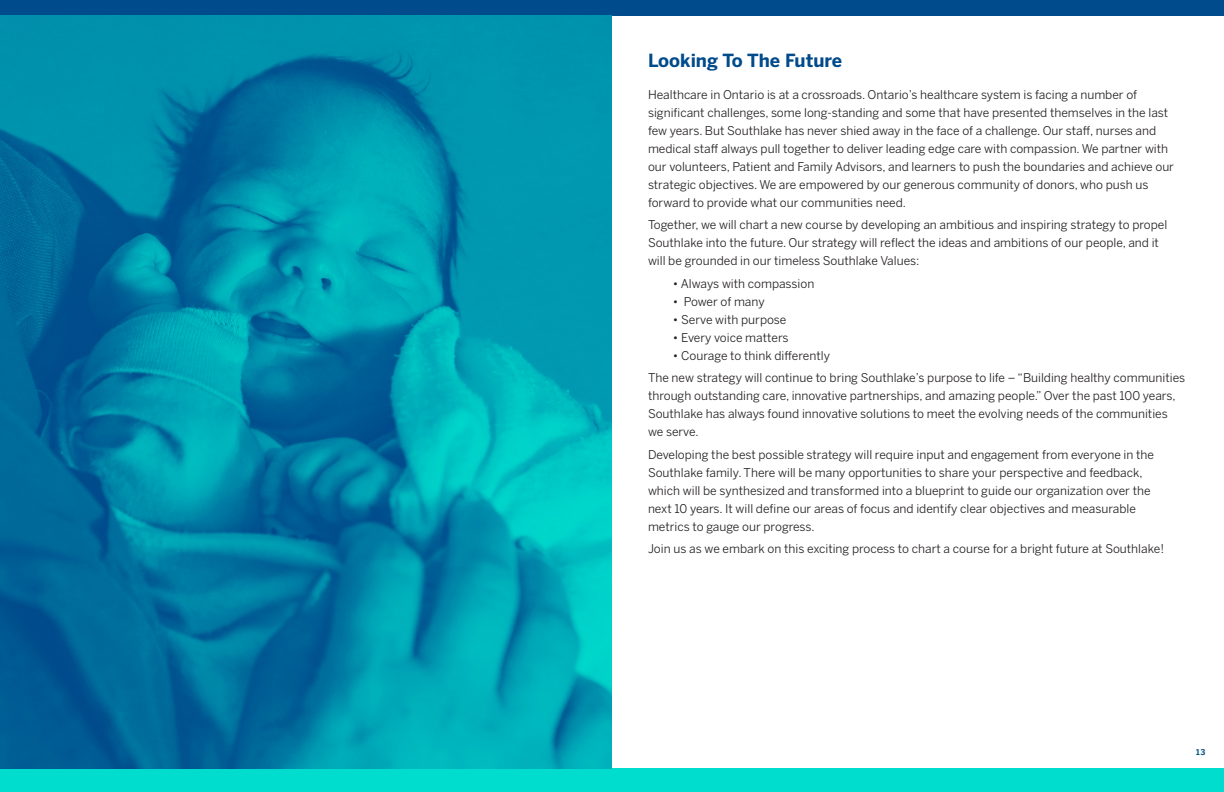
<style>
.page{position:relative;width:1224px;height:792px;background:#fff}
.page>*{position:absolute;margin:0;border:0;box-sizing:border-box;transform-origin:0 0}
.t1{font:700 18px "Benton Sans";color:#004b8b}
.t2{font:12px/18px "Benton Sans";color:#231f20}
.t3{font:700 8px "Benton Sans";color:#0b568b}
</style>
<div class="page">
<div style="left:0;top:769px;width:612px;height:23px;background:#00dccd"></div>
<div style="left:612px;top:769px;width:612px;height:23px;background:#00dccd"></div>
<div style="left:0;top:0;width:1224px;height:16px;background:#004b8b"></div>
<img style="left:0;top:16px;width:612px;height:753px">
<p class="t1" style="left:648px;top:50px;width:196px">Looking To The Future</p>
<p class="t2" style="left:648px;top:85px;width:528px">Healthcare in Ontario is at a crossroads. Ontario’s healthcare system is facing a number of significant challenges, some long-standing and some that have presented themselves in the last few years. But Southlake has never shied away in the face of a challenge. Our staff, nurses and medical staff always pull together to deliver leading edge care with compassion. We partner with our volunteers, Patient and Family Advisors, and learners to push the boundaries and achieve our strategic objectives. We are empowered by our generous community of donors, who push us forward to provide what our communities need.</p>
<p class="t2" style="left:648px;top:216px;width:521px">Together, we will chart a new course by developing an ambitious and inspiring strategy to propel<br>Southlake into the future. Our strategy will reflect the ideas and ambitions of our people, and it will be grounded in our timeless Southlake Values:</p>
<p class="t2" style="left:673px;top:274px;width:143px">• Always with compassion</p>
<p class="t2" style="left:673px;top:292px;width:93px">• Power of many</p>
<p class="t2" style="left:673px;top:310px;width:115px">• Serve with purpose</p>
<p class="t2" style="left:673px;top:328px;width:117px">• Every voice matters</p>
<p class="t2" style="left:673px;top:346px;width:159px">• Courage to think differently</p>
<p class="t2" style="left:648px;top:369px;width:539px">The new strategy will continue to bring Southlake’s purpose to life – “Building healthy communities through outstanding care, innovative partnerships, and amazing people.” Over the past 100 years, Southlake has always found innovative solutions to meet the evolving needs of the communities we serve.</p>
<p class="t2" style="left:648px;top:445px;width:508px">Developing the best possible strategy will require input and engagement from everyone in the Southlake family. There will be many opportunities to share your perspective and feedback, which will be synthesized and transformed into a blueprint to guide our organization over the next 10 years. It will define our areas of focus and identify clear objectives and measurable metrics to gauge our progress.</p>
<p class="t2" style="left:648px;top:540px;width:518px">Join us as we embark on this exciting process to chart a course for a bright future at Southlake!</p>
<p class="t3" style="left:1196px;top:747px;width:11px">13</p>
</div>
